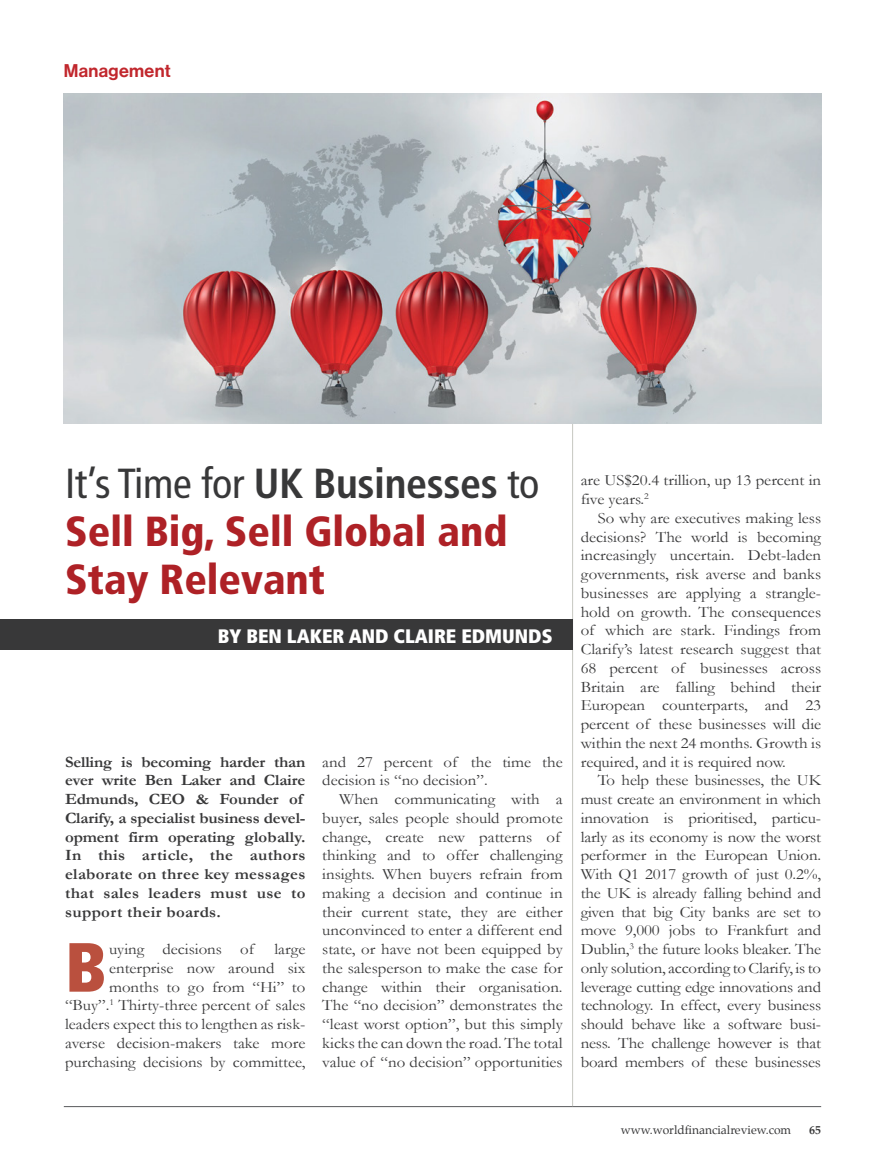
<style>
.page{position:relative;width:885px;height:1161px;background:#fff}
.page>*{position:absolute;margin:0;border:0;box-sizing:border-box;transform-origin:0 0}
.t1{font:900 condensed 69.45px "Frutiger";color:#ba503e}
.t2{font:900 condensed 42px/48px "Frutiger";color:#ae2126}
.t3{font:900 condensed 19.5px "Frutiger";color:#fff}
.t4{font:500 18px "Haas Grot Disp 65";letter-spacing:.02em;color:#c1272d}
.t5{font:15.75px/18.8px "Garamond";color:#383839;scale:1.07 1}
.t6{font:700 15.75px/18.8px "Garamond";letter-spacing:-.01em;color:#383839;scale:1.07 1}
.t7{font:12px "Palatino";color:#383839}
.t8{font:700 12px "Palatino";color:#383839}
.s1{font-weight:400;color:#383839}
.s2{font-weight:700;color:#383839}
</style>
<div class="page">
<hr style="left:64px;top:1106px;width:757px;height:1px;background:#58595b">
<hr style="left:572px;top:423px;width:1px;height:683px;background:#c7c8c1">
<img style="left:64px;top:94px;width:757px;height:329px">
<div style="left:0;top:620px;width:573px;height:30px;background:#383839"></div>
<p class="t4" style="left:64px;top:60px;width:108px">Management</p>
<h2 class="t2" style="left:65px;top:459px;width:475px"><span class="s1">It’s Time for</span> <span class="s2">UK Businesses</span> <span class="s1">to<br></span>Sell Big, Sell Global and<br>Stay Relevant</h2>
<p class="t3" style="left:218px;top:624px;width:336px">BY BEN LAKER AND CLAIRE EDMUNDS</p>
<p class="t6" style="left:65px;top:752px;width:226px">Selling is becoming harder than ever write Ben Laker and Claire<br>Edmunds, CEO &amp; Founder of<br>Clarify, a specialist business devel&shy;opment firm operating globally.<br>In this article, the authors elaborate on three key messages that sales leaders must use to support their boards.</p>
<h1 class="t1" style="left:65px;top:925px;width:43px">B</h1>
<p class="t5" style="left:109px;top:940px;width:137px">uying decisions of</p>
<p class="t5" style="left:65px;top:940px;width:226px;text-align:right">large<br>enterprise now around six months to go from “Hi” to “Buy”.<sup>1</sup> Thirty-three percent of sales leaders expect this to lengthen as risk&shy;averse decision-makers take more purchasing decisions by committee,</p>
<p class="t5" style="left:322px;top:752px;width:226px">and 27 percent of the time the decision is “no decision”.</p>
<p class="t5" style="left:322px;top:789px;width:226px;text-indent:17px">When communicating with a buyer, sales people should promote change, create new patterns of thinking and to offer challenging insights. When buyers refrain from making a decision and continue in their current state, they are either unconvinced to enter a different end state, or have not been equipped by the salesperson to make the case for change within their organisation.<br>The “no decision” demonstrates the “least worst option”, but this simply kicks the can down the road. The total value of “no decision” opportunities</p>
<p class="t5" style="left:580px;top:471px;width:226px">are US$20.4 trillion, up 13 percent in five years.<sup>2</sup></p>
<p class="t5" style="left:580px;top:508px;width:226px;text-align:justify;text-indent:17px">So why are executives making less decisions? The world is becoming increasingly uncertain. Debt-laden governments, risk averse and banks businesses are applying a strangle&shy;hold on growth. The consequences of which are stark. Findings from Clarify’s latest research suggest that 68 percent of businesses across Britain are falling behind their European counterparts, and 23 percent of these businesses will die within the next 24 months. Growth is required, and it is required now.</p>
<p class="t5" style="left:580px;top:771px;width:226px;text-align:justify;text-indent:17px">To help these businesses, the UK must create an environment in which innovation is prioritised, particu&shy;larly as its economy is now the worst performer in the European Union.<br>With Q1 2017 growth of just 0.2%, the UK is already falling behind and given that big City banks are set to move 9,000 jobs to Frankfurt and Dublin,<sup>3</sup> the future looks bleaker. The only solution, according to Clarify, is to leverage cutting edge innovations and technology. In effect, every business should behave like a software busi&shy;ness. The challenge however is that board members of these businesses</p>
<p class="t7" style="left:620px;top:1120px;width:172px">www.worldfinancialreview.com</p>
<p class="t8" style="left:809px;top:1120px;width:13px">65</p>
</div>
